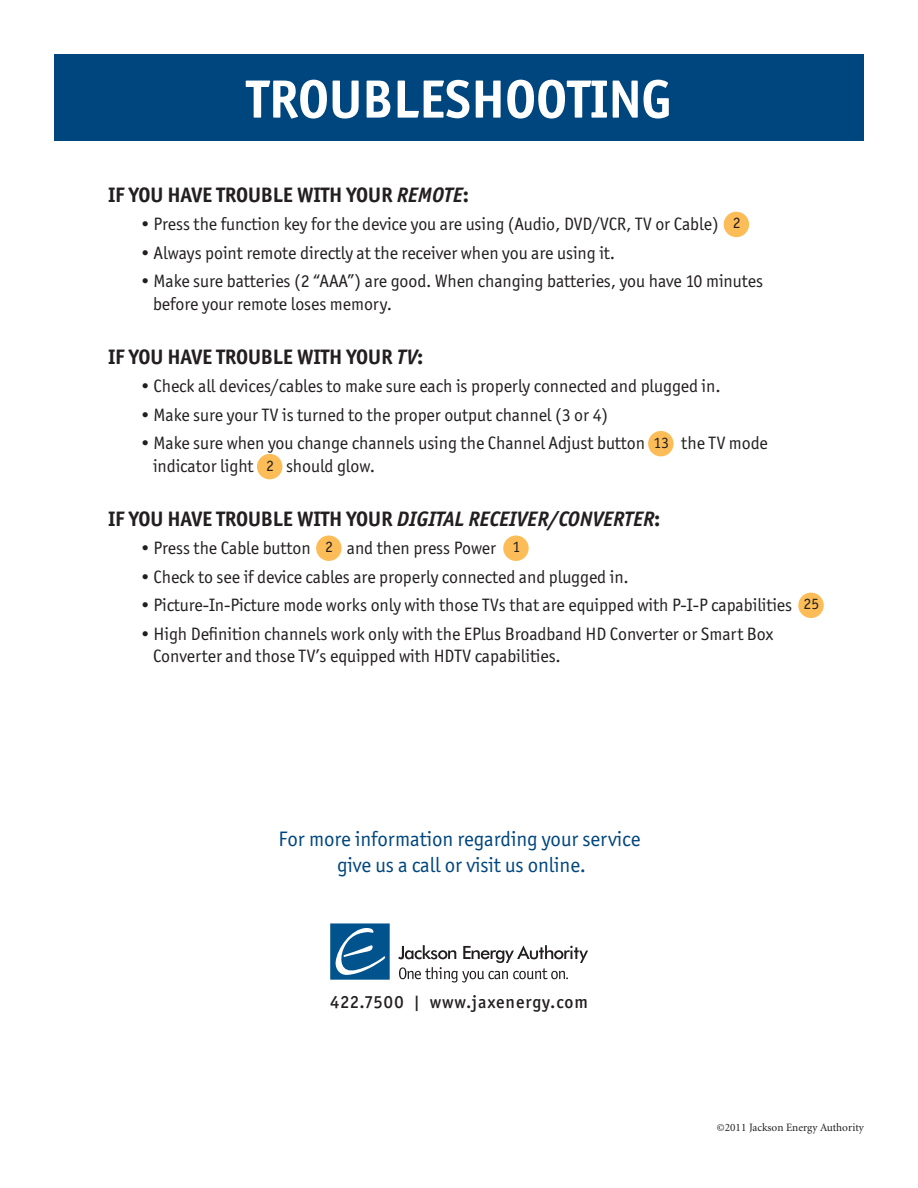
<style>
.page{position:relative;width:918px;height:1188px;background:#fff}
.page>*{position:absolute;margin:0;border:0;box-sizing:border-box;transform-origin:0 0}
.t1{font:700 54px "Officina San ITC";color:#fff}
.t2{font:21px "Officina San ITC";letter-spacing:-.005em;color:#00467e}
.t3{font:700 21px "Officina San ITC";letter-spacing:-.005em;color:#231f20}
.t4{font:italic 700 21px "Officina San ITC";letter-spacing:-.005em;color:#231f20}
.t5{font:18px "Officina San ITC";letter-spacing:-.005em;color:#231f20}
.t6{font:500 18px "Officina San ITC";letter-spacing:.05em;color:#231f20}
.t7{font:15.9px "Officina San ITC";color:#231f20}
.t8{font:11.25px "Minion";color:#231f20}
.s1{font-style:italic}
.s2{font-style:normal}
</style>
<div class="page">
<div style="left:54px;top:54px;width:810px;height:87px;background:#00467e"></div>
<div style="left:724px;top:212px;width:25px;height:25px;background:#fcbd58;border-radius:50%"></div>
<div style="left:648px;top:431px;width:26px;height:25px;background:#fcbd58;border-radius:50%"></div>
<div style="left:798px;top:593px;width:26px;height:25px;background:#fcbd58;border-radius:50%"></div>
<svg style="left:330px;top:923px;width:60px;height:57px"></svg>
<svg style="left:398px;top:945px;width:190px;height:38px"></svg>
<div style="left:257px;top:454px;width:25px;height:25px;background:#fcbd58;border-radius:50%"></div>
<div style="left:316px;top:535px;width:26px;height:26px;background:#fcbd58;border-radius:50%"></div>
<div style="left:503px;top:535px;width:26px;height:26px;background:#fcbd58;border-radius:50%"></div>
<p class="t1" style="left:247px;top:66px;width:287px">TROUBLESHOOTING</p>
<p class="t3" style="left:108px;top:181px;width:362px">IF YOU HAVE TROUBLE WITH YOUR <span class="s1">REMOTE</span>:</p>
<p class="t5" style="left:141px;top:214px;width:579px">• Press the function key for the device you are using (Audio, DVD/VCR, TV or Cable)</p>
<p class="t5" style="left:141px;top:242px;width:476px">• Always point remote directly at the receiver when you are using it.</p>
<p class="t5" style="left:141px;top:271px;width:624px">• Make sure batteries (2 “AAA”) are good. When changing batteries, you have 10 minutes</p>
<p class="t5" style="left:153px;top:293px;width:241px">before your remote loses memory.</p>
<p class="t3" style="left:108px;top:343px;width:317px">IF YOU HAVE TROUBLE WITH YOUR <span class="s1">TV</span>:</p>
<p class="t5" style="left:141px;top:376px;width:581px">• Check all devices/cables to make sure each is properly connected and plugged in.</p>
<p class="t5" style="left:141px;top:404px;width:469px">• Make sure your TV is turned to the proper output channel (3 or 4)</p>
<p class="t5" style="left:141px;top:433px;width:506px">• Make sure when you change channels using the Channel Adjust button</p>
<p class="t5" style="left:681px;top:433px;width:88px">the TV mode</p>
<p class="t5" style="left:153px;top:455px;width:102px">indicator light</p>
<p class="t5" style="left:286px;top:455px;width:91px">should glow.</p>
<p class="t4" style="left:108px;top:506px;width:507px"><span class="s2">IF YOU H AVE TROUBL E WITH YOUR</span> DIGITAL RECEIVER/CONVERTER</p>
<p class="t3" style="left:654px;top:505px;width:8px">:</p>
<p class="t5" style="left:141px;top:538px;width:171px">• Press the Cable button</p>
<p class="t5" style="left:347px;top:538px;width:151px">and then press Power</p>
<p class="t5" style="left:141px;top:566px;width:489px">• Check to see if device cables are properly connected and plugged in.</p>
<p class="t5" style="left:141px;top:595px;width:653px">• Picture-In-Picture mode works only with those TVs that are equipped with P-I-P capabilities</p>
<p class="t5" style="left:141px;top:623px;width:634px">• High Definition channels work only with the EPlus Broadband HD Converter or Smart Box</p>
<p class="t5" style="left:153px;top:646px;width:409px">Converter and those TV’s equipped with HDTV capabilities.</p>
<p class="t7" style="left:733px;top:214px;width:9px">2</p>
<p class="t7" style="left:653px;top:433px;width:17px">13</p>
<p class="t7" style="left:266px;top:456px;width:9px">2</p>
<p class="t7" style="left:325px;top:538px;width:9px">2</p>
<p class="t7" style="left:512px;top:538px;width:9px">1</p>
<p class="t7" style="left:803px;top:595px;width:17px">25</p>
<p class="t2" style="left:279px;top:827px;width:363px">For more information regarding your service</p>
<p class="t2" style="left:337px;top:852px;width:251px">give us a call or visit us online.</p>
<p class="t6" style="left:330px;top:991px;width:259px">422.7500 | www.jaxenergy.com</p>
<p class="t8" style="left:717px;top:1122px;width:149px">©2011 Jackson Energy Authority</p>
</div>
